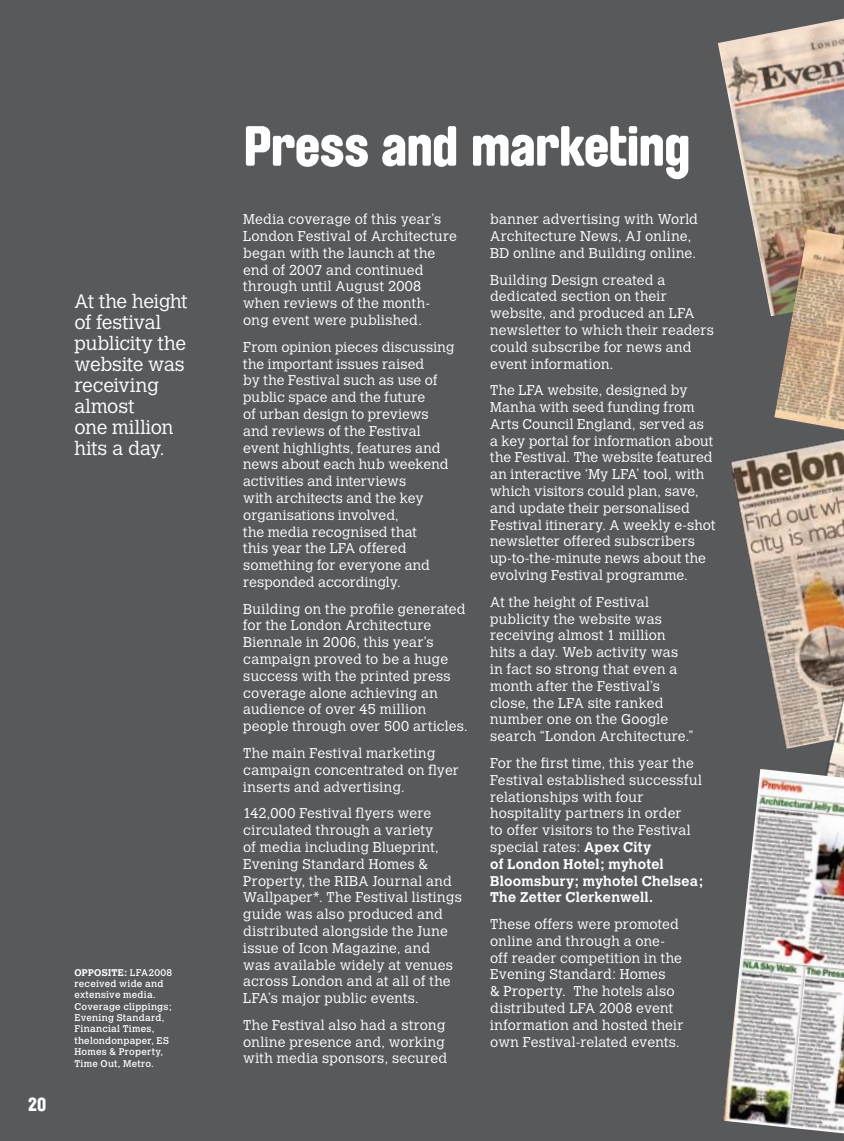
<style>
.page{position:relative;width:844px;height:1141px;background:#fff}
.page>*{position:absolute;margin:0;border:0;box-sizing:border-box;transform-origin:0 0}
.t1{font:52.5px "Brauer";letter-spacing:-.02em;color:#fff}
.t2{font:300 19.25px/21px "Calvert";letter-spacing:-.005em;color:#fff}
.t3{font:17.5px "Brauer";color:#fff}
.t4{font:300 14px/16.8px "Calvert";letter-spacing:.015em;color:#fff}
.t5{font:9.62px/11.4px "Calvert";letter-spacing:.025em;color:#fff}
.t6{font:700 9.62px "Calvert";color:#fff}
.s1{font-weight:700}
</style>
<div class="page">
<div style="left:0;top:0;width:843px;height:1141px;background:#58595b"></div>
<img style="left:718px;top:19px;width:125px;height:297px">
<img style="left:774px;top:229px;width:69px;height:201px">
<img style="left:730px;top:439px;width:113px;height:296px">
<img style="left:784px;top:667px;width:59px;height:102px">
<img style="left:723px;top:769px;width:120px;height:364px">
<h2 class="t2" style="left:74px;top:291px;width:115px">At the height of festival publicity the website was receiving almost<br>one million hits a day.</h2>
<p class="t3" style="left:28px;top:1093px;width:20px">20</p>
<p class="t6" style="left:74px;top:966px;width:27px">OPPOSITE</p>
<p class="t5" style="left:74px;top:967px;width:99px;text-indent:50px"><span class="s1">:</span> LFA2008 received wide and extensive media.<br>Coverage clippings;<br>Evening Standard,<br>Financial Times, thelondonpaper, ES<br>Homes &amp; Property,<br>Time Out, Metro.</p>
<h1 class="t1" style="left:243px;top:114px;width:448px">Press and marketing</h1>
<p class="t4" style="left:243px;top:211px;width:215px">Media coverage of this year’s<br>London Festival of Architecture began with the launch at the end of 2007 and continued through until August 2008 when reviews of the month&shy;ong event were published.</p>
<p class="t4" style="left:243px;top:339px;width:213px">From opinion pieces discussing the important issues raised<br>by the Festival such as use of public space and the future<br>of urban design to previews and reviews of the Festival event highlights, features and news about each hub weekend activities and interviews<br>with architects and the key organisations involved,<br>the media recognised that<br>this year the LFA offered something for everyone and responded accordingly.</p>
<p class="t4" style="left:243px;top:601px;width:226px">Building on the profile generated for the London Architecture<br>Biennale in 2006, this year’s campaign proved to be a huge success with the printed press coverage alone achieving an audience of over 45 million people through over 500 articles.</p>
<p class="t4" style="left:243px;top:745px;width:217px">The main Festival marketing campaign concentrated on flyer inserts and advertising.</p>
<p class="t4" style="left:243px;top:805px;width:220px">142,000 Festival flyers were circulated through a variety<br>of media including Blueprint,<br>Evening Standard Homes &amp;<br>Property, the RIBA Journal and<br>Wallpaper*. The Festival listings guide was also produced and distributed alongside the June issue of Icon Magazine, and<br>was available widely at venues across London and at all of the<br>LFA’s major public events.</p>
<p class="t4" style="left:243px;top:1017px;width:205px">The Festival also had a strong online presence and, working with media sponsors, secured</p>
<p class="t4" style="left:490px;top:211px;width:209px">banner advertising with World<br>Architecture News, AJ online,<br>BD online and Building online.</p>
<p class="t4" style="left:490px;top:271px;width:225px">Building Design created a dedicated section on their website, and produced an LFA newsletter to which their readers could subscribe for news and event information.</p>
<p class="t4" style="left:490px;top:382px;width:227px">The LFA website, designed by<br>Manha with seed funding from<br>Arts Council England, served as<br>a key portal for information about the Festival. The website featured an interactive ‘My LFA’ tool, with which visitors could plan, save, and update their personalised<br>Festival itinerary. A weekly e-shot newsletter offered subscribers up-to-the-minute news about the evolving Festival programme.</p>
<p class="t4" style="left:490px;top:594px;width:204px">At the height of Festival publicity the website was receiving almost 1 million hits a day. Web activity was in fact so strong that even a month after the Festival’s close, the LFA site ranked number one on the Google search “London Architecture.”</p>
<p class="t4" style="left:490px;top:755px;width:214px">For the first time, this year the<br>Festival established successful relationships with four hospitality partners in order<br>to offer visitors to the Festival special rates: <span class="s1">Apex City<br>of London Hotel; myhotel<br>Bloomsbury; myhotel Chelsea;<br>The Zetter Clerkenwell.</span></p>
<p class="t4" style="left:490px;top:916px;width:195px">These offers were promoted online and through a one&shy;off reader competition in the<br>Evening Standard: Homes<br>&amp; Property. The hotels also distributed LFA 2008 event information and hosted their own Festival-related events.</p>
</div>
